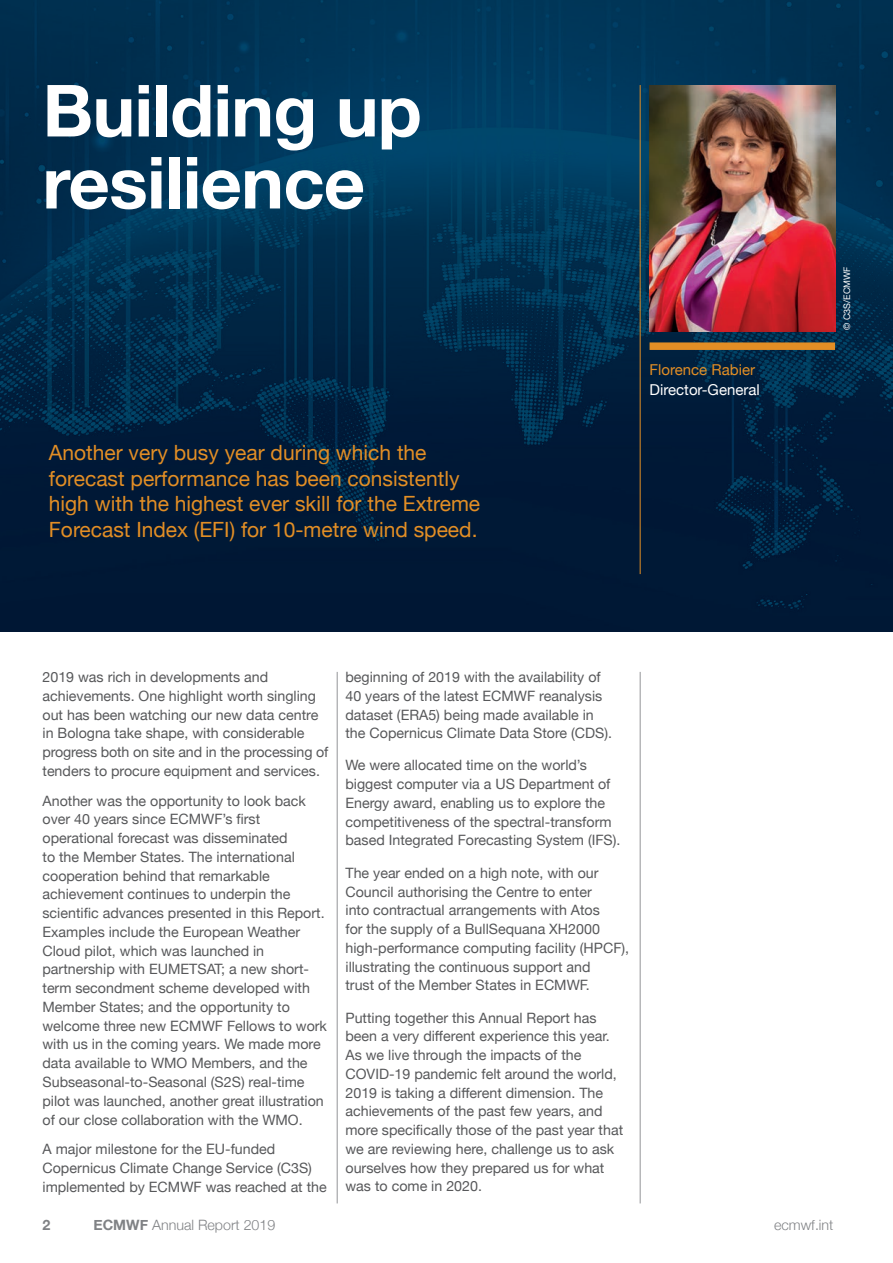
<style>
.page{position:relative;width:893px;height:1263px;background:#fff}
.page>*{position:absolute;margin:0;border:0;box-sizing:border-box;transform-origin:0 0}
.t1{font:700 72px/72px "Helvetica Neue";letter-spacing:-.01em;color:#fff}
.t2{font:21px/25.5px "Helvetica Neue";color:#e28e25}
.t3{font:15px "Helvetica Neue";color:#fff}
.t4{font:15px "Helvetica Neue";color:#e28e25}
.t5{font:14.25px/18.8px "Helvetica Neue";color:#57585a}
.t6{font:300 14.25px "Helvetica Neue";color:#808285}
.t7{font:700 14.25px "Helvetica Neue";color:#808285}
.t8{font:9px "Helvetica Neue";color:#fff}
.s1{font-weight:700}
</style>
<div class="page">
<img style="left:0;top:0;width:893px;height:631px">
<hr style="left:337px;top:672px;width:1px;height:531px;background:#939598">
<hr style="left:640px;top:672px;width:1px;height:531px;background:#939598">
<hr style="left:640px;top:85px;width:1px;height:489px;background:#e28e25">
<img style="left:649px;top:85px;width:186px;height:246px">
<div style="left:650px;top:342px;width:185px;height:8px;background:#e28e25"></div>
<h1 class="t1" style="left:43px;top:77px;width:381px">Building up resilience</h1>
<h2 class="t2" style="left:49px;top:441px;width:433px">Another very busy year during which the forecast performance has been consistently high with the highest ever skill for the Extreme Forecast Index (EFI) for 10-metre wind speed.</h2>
<p class="t4" style="left:650px;top:359px;width:107px">Florence Rabier</p>
<p class="t3" style="left:650px;top:379px;width:112px">Director-General</p>
<p class="t8" style="left:840px;top:330px;width:65px;rotate:-90deg">© C3S/ECMWF</p>
<p class="t5" style="left:43px;top:668px;width:287px">2019 was rich in developments and achievements. One highlight worth singling out has been watching our new data centre in Bologna take shape, with considerable progress both on site and in the processing of tenders to procure equipment and services.</p>
<p class="t5" style="left:43px;top:792px;width:286px">Another was the opportunity to look back over 40 years since ECMWF’s first operational forecast was disseminated<br>to the Member States. The international cooperation behind that remarkable achievement continues to underpin the scientific advances presented in this Report.<br>Examples include the European Weather Cloud pilot, which was launched in partnership with EUMETSAT; a new short&shy;term secondment scheme developed with Member States; and the opportunity to welcome three new ECMWF Fellows to work with us in the coming years. We made more data available to WMO Members, and the Subseasonal-to-Seasonal (S2S) real-time pilot was launched, another great illustration of our close collaboration with the WMO.</p>
<p class="t5" style="left:43px;top:1141px;width:286px">A major milestone for the EU-funded<br>Copernicus Climate Change Service (C3S) implemented by ECMWF was reached at the</p>
<p class="t5" style="left:345px;top:668px;width:268px">beginning of 2019 with the availability of 40 years of the latest ECMWF reanalysis dataset (ERA5) being made available in the Copernicus Climate Data Store (CDS).</p>
<p class="t5" style="left:345px;top:757px;width:277px">We were allocated time on the world’s biggest computer via a US Department of Energy award, enabling us to explore the competitiveness of the spectral-transform based Integrated Forecasting System (IFS).</p>
<p class="t5" style="left:345px;top:864px;width:285px">The year ended on a high note, with our Council authorising the Centre to enter<br>into contractual arrangements with Atos<br>for the supply of a BullSequana XH2000 high-performance computing facility (HPCF), illustrating the continuous support and<br>trust of the Member States in ECMWF.</p>
<p class="t5" style="left:345px;top:1009px;width:279px">Putting together this Annual Report has been a very different experience this year.<br>As we live through the impacts of the COVID-19 pandemic felt around the world, 2019 is taking a different dimension. The achievements of the past few years, and more specifically those of the past year that we are reviewing here, challenge us to ask ourselves how they prepared us for what was to come in 2020.</p>
<p class="t7" style="left:43px;top:1214px;width:9px">2</p>
<p class="t6" style="left:94px;top:1213px;width:183px"><span class="s1">ECMWF</span> Annual Report 2019</p>
<p class="t6" style="left:774px;top:1213px;width:61px">ecmwf.int</p>
</div>
